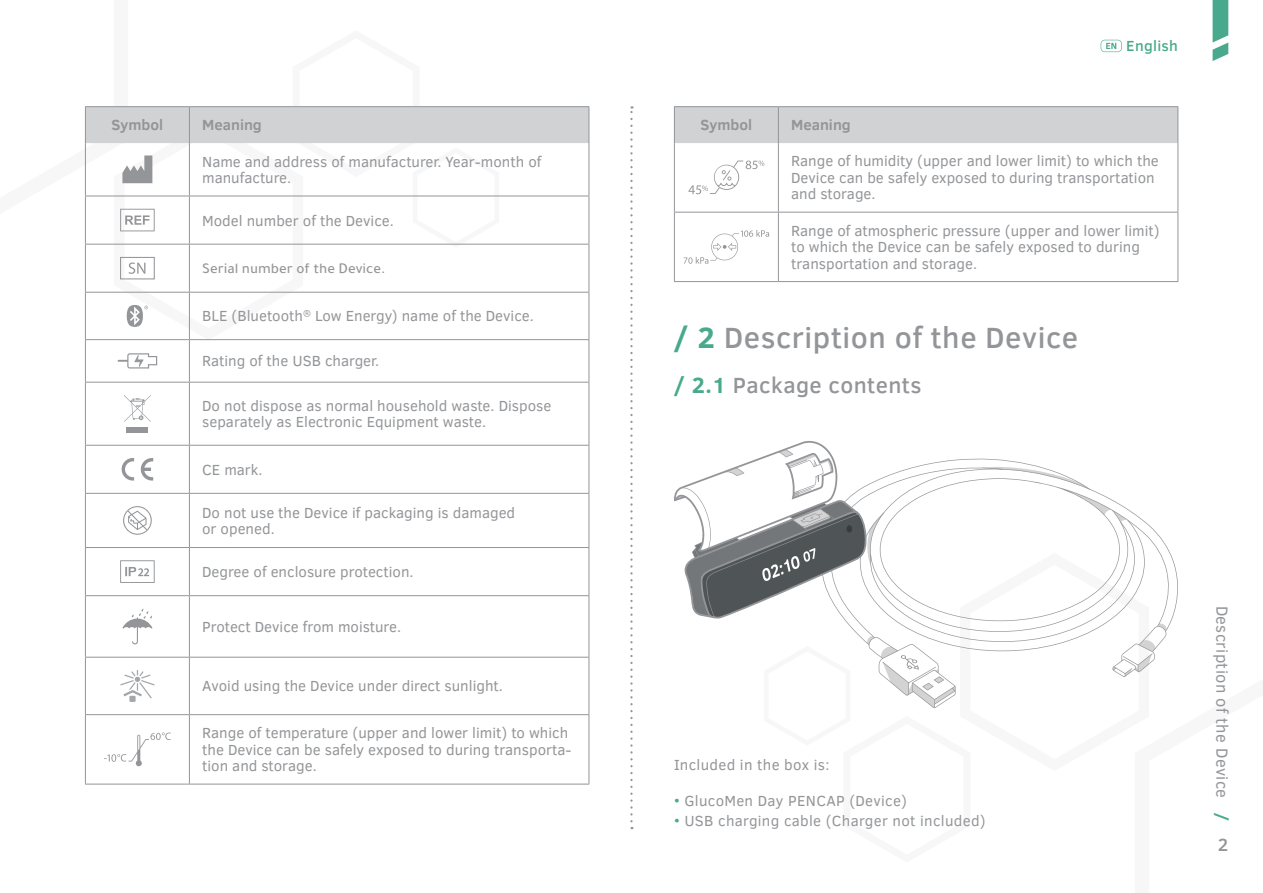
<style>
.page{position:relative;width:1263px;height:893px;background:#fff}
.page>*{position:absolute;margin:0;border:0;box-sizing:border-box;transform-origin:0 0}
.t1{font:500 30px "Clear Sans";letter-spacing:.02em;color:#939598}
.t2{font:500 22.5px "Clear Sans";letter-spacing:.02em;color:#939598}
.t3{font:500 18px "Clear Sans";color:#939598}
.t4{font:16.5px "Clear Sans";letter-spacing:.02em;color:#939598}
.t5{font:15px/16.5px "Clear Sans";color:#939598}
.t6{font:15px "Clear Sans";letter-spacing:.02em;color:#939598}
.t7{font:700 15px "Clear Sans";color:#939598}
.t8{font:500 15px "Tajawal";color:#939598}
.t9{font:500 15px "Clear Sans";letter-spacing:.02em;color:#48a98c}
.s1{font-weight:700;color:#48a98c}
.s2{color:#48a98c}
</style>
<div class="page">
<svg style="left:674px;top:441px;width:504px;height:267px"></svg>
<div style="left:846px;top:525px;width:6px;height:7px;background:#3b3a3d;border-radius:50%"></div>
<svg style="left:1212px;top:0;width:16px;height:61px"></svg>
<svg style="left:1100px;top:40px;width:22px;height:12px"></svg>
<hr style="left:589px;top:107px;width:1px;height:36px;background:#939598">
<hr style="left:589px;top:143px;width:1px;height:53px;background:#939598">
<hr style="left:589px;top:196px;width:1px;height:48px;background:#939598">
<hr style="left:589px;top:245px;width:1px;height:47px;background:#939598">
<hr style="left:589px;top:293px;width:1px;height:46px;background:#939598">
<hr style="left:85px;top:340px;width:1px;height:42px;background:#939598">
<hr style="left:189px;top:340px;width:1px;height:42px;background:#939598">
<hr style="left:589px;top:340px;width:1px;height:42px;background:#939598">
<hr style="left:85px;top:382px;width:104px;height:1px;background:#939598">
<hr style="left:85px;top:383px;width:1px;height:62px;background:#939598">
<hr style="left:189px;top:382px;width:400px;height:1px;background:#939598">
<hr style="left:189px;top:383px;width:1px;height:62px;background:#939598">
<hr style="left:589px;top:383px;width:1px;height:62px;background:#939598">
<hr style="left:85px;top:445px;width:104px;height:1px;background:#939598">
<hr style="left:85px;top:446px;width:1px;height:47px;background:#939598">
<hr style="left:189px;top:445px;width:400px;height:1px;background:#939598">
<hr style="left:189px;top:446px;width:1px;height:47px;background:#939598">
<hr style="left:589px;top:446px;width:1px;height:47px;background:#939598">
<hr style="left:85px;top:493px;width:104px;height:1px;background:#939598">
<hr style="left:85px;top:494px;width:1px;height:53px;background:#939598">
<hr style="left:189px;top:493px;width:400px;height:1px;background:#939598">
<hr style="left:189px;top:494px;width:1px;height:53px;background:#939598">
<hr style="left:589px;top:494px;width:1px;height:53px;background:#939598">
<hr style="left:85px;top:547px;width:104px;height:1px;background:#939598">
<hr style="left:85px;top:548px;width:1px;height:47px;background:#939598">
<hr style="left:189px;top:547px;width:400px;height:1px;background:#939598">
<hr style="left:189px;top:548px;width:1px;height:47px;background:#939598">
<hr style="left:589px;top:548px;width:1px;height:47px;background:#939598">
<hr style="left:85px;top:595px;width:104px;height:1px;background:#939598">
<hr style="left:85px;top:596px;width:1px;height:61px;background:#939598">
<hr style="left:189px;top:595px;width:400px;height:1px;background:#939598">
<hr style="left:189px;top:596px;width:1px;height:61px;background:#939598">
<hr style="left:589px;top:596px;width:1px;height:61px;background:#939598">
<hr style="left:85px;top:657px;width:104px;height:1px;background:#939598">
<hr style="left:85px;top:658px;width:1px;height:56px;background:#939598">
<hr style="left:189px;top:657px;width:400px;height:1px;background:#939598">
<hr style="left:189px;top:658px;width:1px;height:56px;background:#939598">
<hr style="left:589px;top:658px;width:1px;height:56px;background:#939598">
<hr style="left:85px;top:714px;width:104px;height:1px;background:#939598">
<hr style="left:85px;top:715px;width:1px;height:69px;background:#939598">
<hr style="left:189px;top:714px;width:400px;height:1px;background:#939598">
<hr style="left:189px;top:715px;width:1px;height:69px;background:#939598">
<hr style="left:589px;top:715px;width:1px;height:69px;background:#939598">
<hr style="left:85px;top:784px;width:104px;height:1px;background:#939598">
<hr style="left:189px;top:784px;width:400px;height:1px;background:#939598">
<svg style="left:84px;top:106px;width:505px;height:234px"></svg>
<svg style="left:118px;top:353px;width:39px;height:15px"></svg>
<div style="left:127px;top:427px;width:21px;height:5px;background:#939598"></div>
<svg style="left:124px;top:395px;width:27px;height:27px"></svg>
<svg style="left:140px;top:458px;width:13px;height:23px"></svg>
<svg style="left:122px;top:458px;width:12px;height:23px"></svg>
<svg style="left:123px;top:506px;width:29px;height:29px"></svg>
<svg style="left:120px;top:560px;width:35px;height:23px"></svg>
<svg style="left:122px;top:608px;width:31px;height:36px"></svg>
<svg style="left:120px;top:670px;width:35px;height:32px"></svg>
<svg style="left:104px;top:732px;width:67px;height:35px"></svg>
<div style="left:675px;top:107px;width:502px;height:36px;background:#d1d2d4"></div>
<hr style="left:674px;top:106px;width:104px;height:1px;background:#939598">
<hr style="left:674px;top:107px;width:1px;height:36px;background:#939598">
<hr style="left:778px;top:106px;width:400px;height:1px;background:#939598">
<hr style="left:778px;top:107px;width:1px;height:36px;background:#939598">
<hr style="left:1177px;top:107px;width:1px;height:36px;background:#939598">
<hr style="left:674px;top:143px;width:1px;height:69px;background:#939598">
<hr style="left:778px;top:143px;width:1px;height:69px;background:#939598">
<hr style="left:1177px;top:143px;width:1px;height:69px;background:#939598">
<hr style="left:674px;top:212px;width:104px;height:1px;background:#939598">
<hr style="left:674px;top:213px;width:1px;height:68px;background:#939598">
<hr style="left:778px;top:212px;width:400px;height:1px;background:#939598">
<hr style="left:778px;top:213px;width:1px;height:68px;background:#939598">
<hr style="left:1177px;top:213px;width:1px;height:68px;background:#939598">
<hr style="left:674px;top:281px;width:104px;height:1px;background:#939598">
<hr style="left:778px;top:281px;width:400px;height:1px;background:#939598">
<svg style="left:688px;top:161px;width:76px;height:33px"></svg>
<svg style="left:684px;top:230px;width:85px;height:34px"></svg>
<svg style="left:630px;top:106px;width:3px;height:715px"></svg>
<p class="t7" style="left:112px;top:114px;width:53px">Symbol</p>
<p class="t7" style="left:202px;top:114px;width:61px">Meaning</p>
<p class="t5" style="left:202px;top:153px;width:341px">Name and address of manufacturer. Year-month of manufacture.</p>
<p class="t5" style="left:202px;top:212px;width:193px">Model number of the Device.</p>
<p class="t8" style="left:202px;top:258px;width:185px">Serial number of the Device.</p>
<p class="t5" style="left:202px;top:308px;width:333px">BLE (Bluetooth<sup>®</sup> Low Energy) name of the Device.</p>
<p class="t5" style="left:202px;top:353px;width:179px">Rating of the USB charger.</p>
<p class="t5" style="left:202px;top:397px;width:351px">Do not dispose as normal household waste. Dispose separately as Electronic Equipment waste.</p>
<p class="t5" style="left:202px;top:461px;width:62px">CE mark.</p>
<p class="t5" style="left:202px;top:504px;width:315px">Do not use the Device if packaging is damaged</p>
<p class="t5" style="left:202px;top:521px;width:74px">or opened.</p>
<p class="t5" style="left:202px;top:563px;width:213px">Degree of enclosure protection.</p>
<p class="t5" style="left:202px;top:618px;width:200px">Protect Device from moisture.</p>
<p class="t5" style="left:202px;top:678px;width:302px">Avoid using the Device under direct sunlight.</p>
<p class="t5" style="left:202px;top:725px;width:371px">Range of temperature (upper and lower limit) to which the Device can be safely exposed to during transporta&shy;tion and storage.</p>
<p class="t9" style="left:1126px;top:36px;width:53px">English</p>
<p class="t7" style="left:700px;top:114px;width:53px">Symbol</p>
<p class="t7" style="left:791px;top:114px;width:61px">Meaning</p>
<p class="t5" style="left:791px;top:153px;width:369px">Range of humidity (upper and lower limit) to which the<br>Device can be safely exposed to during transportation and storage.</p>
<p class="t5" style="left:791px;top:222px;width:370px">Range of atmospheric pressure (upper and lower limit) to which the Device can be safely exposed to during transportation and storage.</p>
<p class="t1" style="left:674px;top:317px;width:406px"><span class="s1">/ 2</span> Description of the Device</p>
<p class="t2" style="left:674px;top:370px;width:249px"><span class="s1">/ 2.1</span> Package contents</p>
<p class="t6" style="left:674px;top:755px;width:157px">Included in the box is:</p>
<p class="t6" style="left:674px;top:791px;width:235px"><span class="s2">•</span> GlucoMen Day PENCAP (Device)</p>
<p class="t6" style="left:674px;top:811px;width:313px"><span class="s2">•</span> USB charging cable (Charger not included)</p>
<p class="t4" style="left:1233px;top:606px;width:218px;rotate:90deg">Description of the Device <span class="s1">/</span></p>
<p class="t3" style="left:1218px;top:832px;width:12px">2</p>
</div>
